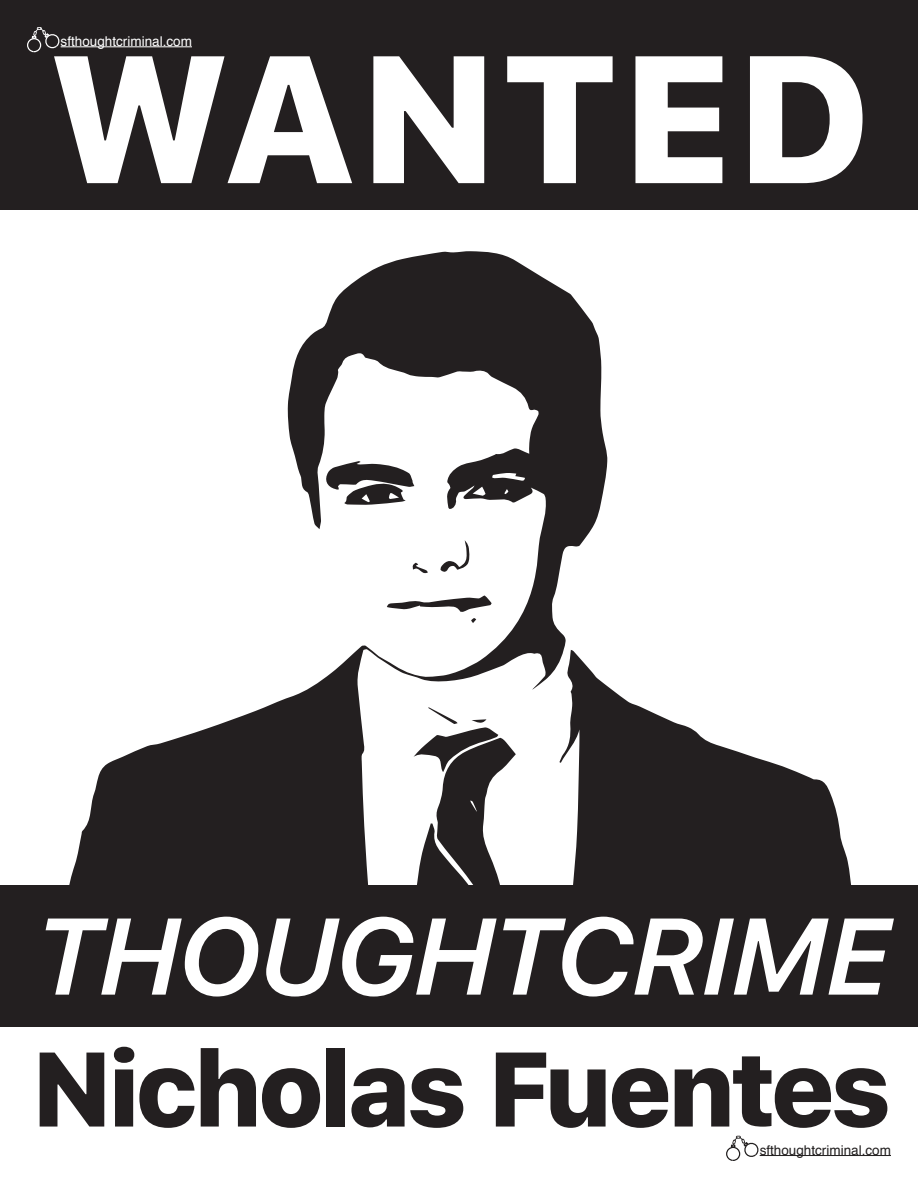
<style>
.page{position:relative;width:918px;height:1188px;background:#fff}
.page>*{position:absolute;margin:0;border:0;box-sizing:border-box;transform-origin:0 0}
.t1{font:800 180px "SFUI Text";color:#fff}
.t2{font:italic 600 108px "SFUI Text";letter-spacing:-.035em;color:#fff}
.t3{font:800 105px "SFUI Text";letter-spacing:-.05em;color:#231f20}
.t4{font:13.5px "Helvetica";color:#fff}
.t5{font:13.5px "Helvetica";color:#211e1e}
</style>
<div class="page">
<svg style="left:608px;top:686px;width:243px;height:199px;fill:#231f20"></svg>
<svg style="left:69px;top:251px;width:539px;height:634px"></svg>
<svg style="left:414px;top:707px;width:102px;height:178px"></svg>
<svg style="left:471px;top:618px;width:5px;height:5px"></svg>
<div style="left:0;top:0;width:918px;height:209px;background:#231f20"></div>
<div style="left:0;top:885px;width:918px;height:142px;background:#231f20"></div>
<hr style="left:61px;top:46px;width:131px;height:1px;background:#fff">
<svg style="left:27px;top:27px;width:33px;height:25px"></svg>
<hr style="left:760px;top:1155px;width:131px;height:1px;background:#211e1e">
<svg style="left:726px;top:1136px;width:33px;height:25px"></svg>
<p class="t4" style="left:61px;top:31px;width:133px">sfthoughtcriminal.com</p>
<h1 class="t1" style="left:46px;top:-15px;width:826px">WANTED</h1>
<h2 class="t2" style="left:31px;top:894px;width:860px">THOUGHTCRIME</h2>
<h3 class="t3" style="left:31px;top:1011px;width:862px">Nicholas Fuentes</h3>
<p class="t5" style="left:760px;top:1139px;width:133px">sfthoughtcriminal.com</p>
</div>
